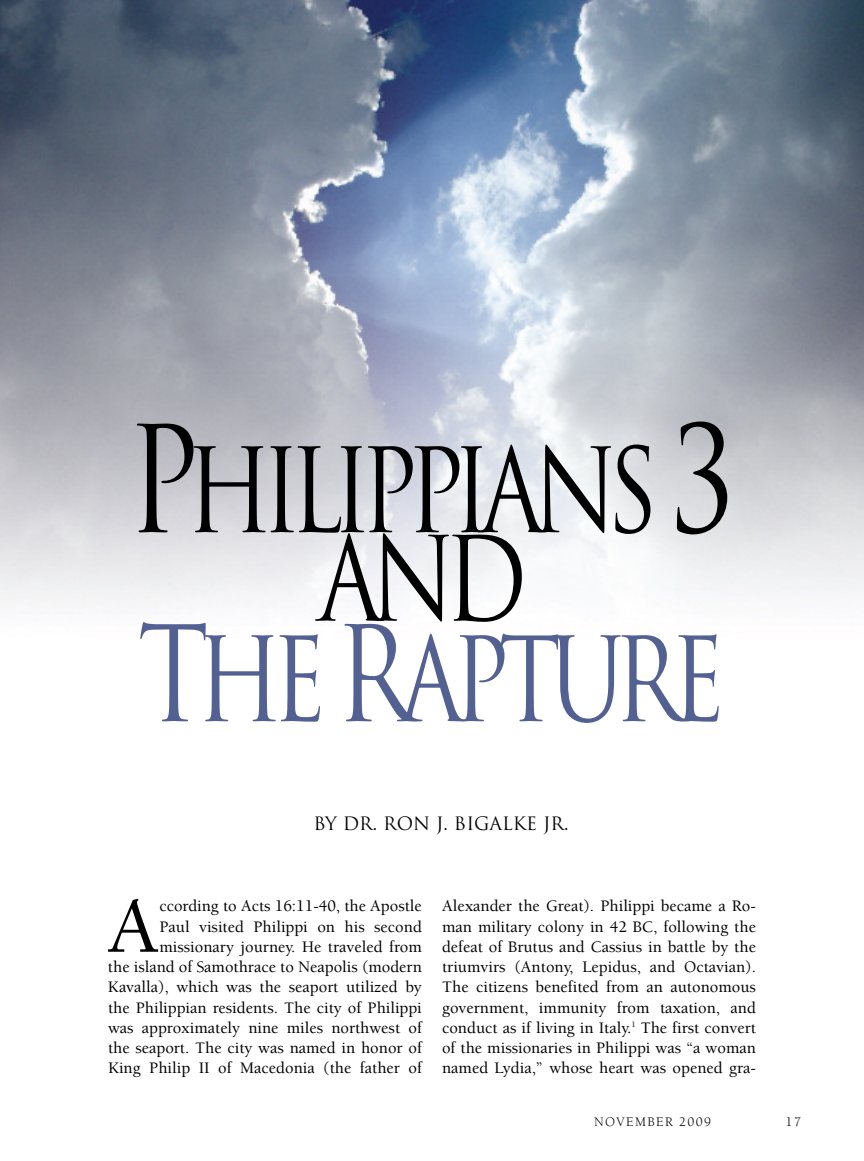
<style>
.page{position:relative;width:864px;height:1161px;background:#fff}
.page>*{position:absolute;margin:0;border:0;box-sizing:border-box;transform-origin:0 0}
.t1{font:114px/88.5px "Trajan";letter-spacing:-.13em;color:#000;text-align:center;scale:.8 1}
.t2{font:114px "Trajan";letter-spacing:-.13em;color:#536092;scale:.8 1}
.t3{font:500 80.25px "Berkeley";color:#000}
.t4{font:18px "Trajan";color:#000}
.t5{font:500 16.5px/20.2px "Berkeley";color:#000;text-align:right}
.t6{font:13.5px "Berkeley";letter-spacing:.105em;color:#000}
.s1{font-size:144px}
.s2{font-size:129px}
</style>
<div class="page">
<img style="left:0;top:0;width:864px;height:603px">
<h1 class="t1" style="left:126px;top:447px;width:764px"><span class="s1">P</span>HILIPPIANS <span class="s1">3<br></span>AND</h1>
<h1 class="t2" style="left:138px;top:611px;width:736px"><span class="s2">T</span>HE <span class="s2">R</span>APTURE</h1>
<p class="t4" style="left:313px;top:813px;width:257px">BY DR. RON J. BIGALKE JR.</p>
<h2 class="t3" style="left:108px;top:884px;width:53px">A</h2>
<p class="t5" style="left:108px;top:896px;width:315px">ccording to Acts 16:11-40, the Apostle<br>Paul visited Philippi on his second missionary journey. He traveled from<br>the island of Samothrace to Neapolis (modern Kavalla), which was the seaport utilized by the Philippian residents. The city of Philippi was approximately nine miles northwest of the seaport. The city was named in honor of King Philip II of Macedonia (the father of</p>
<p class="t5" style="left:442px;top:896px;width:315px;text-align:justify">Alexander the Great). Philippi became a Ro&shy;man military colony in 42 BC, following the defeat of Brutus and Cassius in battle by the triumvirs (Antony, Lepidus, and Octavian).<br>The citizens benefited from an autonomous government, immunity from taxation, and conduct as if living in Italy.<sup>1</sup> The first convert of the missionaries in Philippi was “a woman named Lydia,” whose heart was opened gra-</p>
<p class="t6" style="left:594px;top:1115px;width:119px">NOVEMBER 2009</p>
<p class="t6" style="left:786px;top:1115px;width:17px">17</p>
</div>
